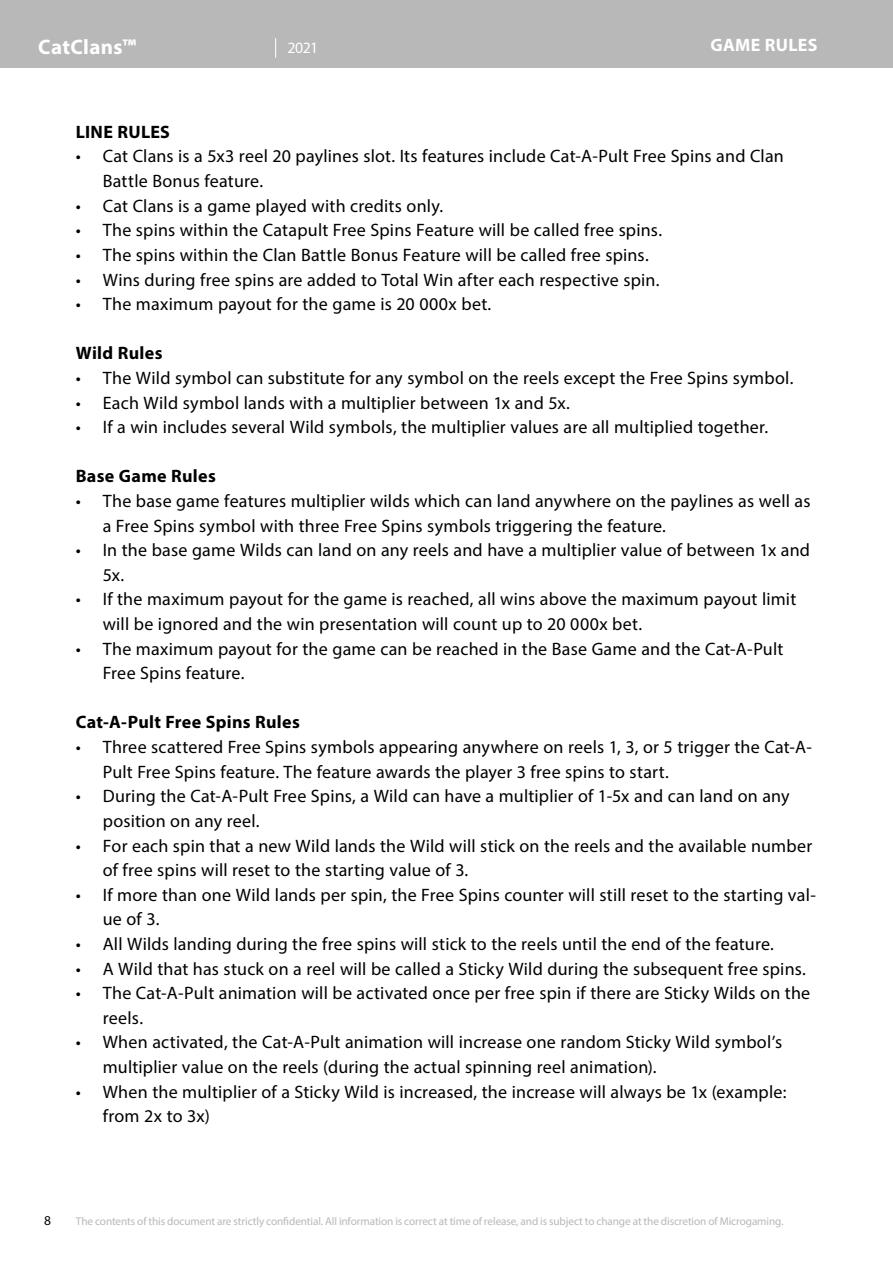
<style>
.page{position:relative;width:893px;height:1263px;background:#fff}
.page>*{position:absolute;margin:0;border:0;box-sizing:border-box;transform-origin:0 0}
.t1{font:700 21px "Myriad Pro";letter-spacing:.015em;color:#fff}
.t2{font:18px/24.6px "Myriad Pro";letter-spacing:.01em;color:#000101}
.t3{font:700 18px "Myriad Pro";letter-spacing:.02em;color:#000}
.t4{font:700 18px "Myriad Pro";letter-spacing:.015em;color:#fff}
.t5{font:15.9px "Myriad Pro";color:#fff}
.t6{font:13.5px "Myriad Pro";color:#000}
.t7{font:11.25px "Myriad Pro";letter-spacing:-.01em;color:#b9b8b8}
.s1{font-size:21.6px}
</style>
<div class="page">
<div style="left:0;top:0;width:893px;height:68px;background:#b9b8b8"></div>
<svg style="left:275px;top:38px;width:1px;height:20px"></svg>
<p class="t1" style="left:38px;top:34px;width:100px">CatClans<span class="s1">™</span></p>
<p class="t5" style="left:287px;top:38px;width:33px">2021</p>
<p class="t4" style="left:710px;top:34px;width:108px">GAME RULES</p>
<p class="t3" style="left:76px;top:120px;width:96px">LINE RULES</p>
<p class="t2" style="left:103px;top:144px;width:683px;text-indent:-27px">• Cat Clans is a 5x3 reel 20 paylines slot. Its features include Cat-A-Pult Free Spins and Clan<br>Battle Bonus feature.</p>
<p class="t2" style="left:76px;top:193px;width:369px">• Cat Clans is a game played with credits only.</p>
<p class="t2" style="left:76px;top:218px;width:588px">• The spins within the Catapult Free Spins Feature will be called free spins.</p>
<p class="t2" style="left:76px;top:242px;width:575px">• The spins within the Clan Battle Bonus Feature will be called free spins.</p>
<p class="t2" style="left:76px;top:267px;width:585px">• Wins during free spins are added to Total Win after each respective spin.</p>
<p class="t2" style="left:76px;top:291px;width:417px">• The maximum payout for the game is 20 000x bet.</p>
<p class="t3" style="left:76px;top:342px;width:88px">Wild Rules</p>
<p class="t2" style="left:76px;top:365px;width:719px">• The Wild symbol can substitute for any symbol on the reels except the Free Spins symbol.</p>
<p class="t2" style="left:76px;top:390px;width:496px">• Each Wild symbol lands with a multiplier between 1x and 5x.</p>
<p class="t2" style="left:76px;top:415px;width:694px">• If a win includes several Wild symbols, the multiplier values are all multiplied together.</p>
<p class="t3" style="left:76px;top:465px;width:142px">Base Game Rules</p>
<p class="t2" style="left:103px;top:488px;width:709px;text-indent:-27px">• The base game features multiplier wilds which can land anywhere on the paylines as well as a Free Spins symbol with three Free Spins symbols triggering the feature.</p>
<p class="t2" style="left:103px;top:538px;width:709px;text-indent:-27px">• In the base game Wilds can land on any reels and have a multiplier value of between 1x and<br>5x.</p>
<p class="t2" style="left:103px;top:587px;width:695px;text-indent:-27px">• If the maximum payout for the game is reached, all wins above the maximum payout limit will be ignored and the win presentation will count up to 20 000x bet.</p>
<p class="t2" style="left:103px;top:636px;width:682px;text-indent:-27px">• The maximum payout for the game can be reached in the Base Game and the Cat-A-Pult<br>Free Spins feature.</p>
<p class="t3" style="left:76px;top:711px;width:226px">Cat-A-Pult Free Spins Rules</p>
<p class="t2" style="left:103px;top:734px;width:711px;text-indent:-27px">• Three scattered Free Spins symbols appearing anywhere on reels 1, 3, or 5 trigger the Cat-A-<br>Pult Free Spins feature. The feature awards the player 3 free spins to start.</p>
<p class="t2" style="left:103px;top:784px;width:688px;text-indent:-27px">• During the Cat-A-Pult Free Spins, a Wild can have a multiplier of 1-5x and can land on any position on any reel.</p>
<p class="t2" style="left:103px;top:833px;width:711px;text-indent:-27px">• For each spin that a new Wild lands the Wild will stick on the reels and the available number of free spins will reset to the starting value of 3.</p>
<p class="t2" style="left:103px;top:882px;width:715px;text-indent:-27px">• If more than one Wild lands per spin, the Free Spins counter will still reset to the starting val&shy;ue of 3.</p>
<p class="t2" style="left:76px;top:931px;width:700px">• All Wilds landing during the free spins will stick to the reels until the end of the feature.</p>
<p class="t2" style="left:76px;top:956px;width:732px">• A Wild that has stuck on a reel will be called a Sticky Wild during the subsequent free spins.</p>
<p class="t2" style="left:103px;top:980px;width:709px;text-indent:-27px">• The Cat-A-Pult animation will be activated once per free spin if there are Sticky Wilds on the reels.</p>
<p class="t2" style="left:103px;top:1030px;width:681px;text-indent:-27px">• When activated, the Cat-A-Pult animation will increase one random Sticky Wild symbol’s multiplier value on the reels (during the actual spinning reel animation).</p>
<p class="t2" style="left:103px;top:1079px;width:685px;text-indent:-27px">• When the multiplier of a Sticky Wild is increased, the increase will always be 1x (example: from 2x to 3x)</p>
<p class="t6" style="left:44px;top:1212px;width:8px">8</p>
<p class="t7" style="left:76px;top:1214px;width:709px">The contents of this document are strictly confidential. All information is correct at time of release, and is subject to change at the discretion of Microgaming.</p>
</div>
